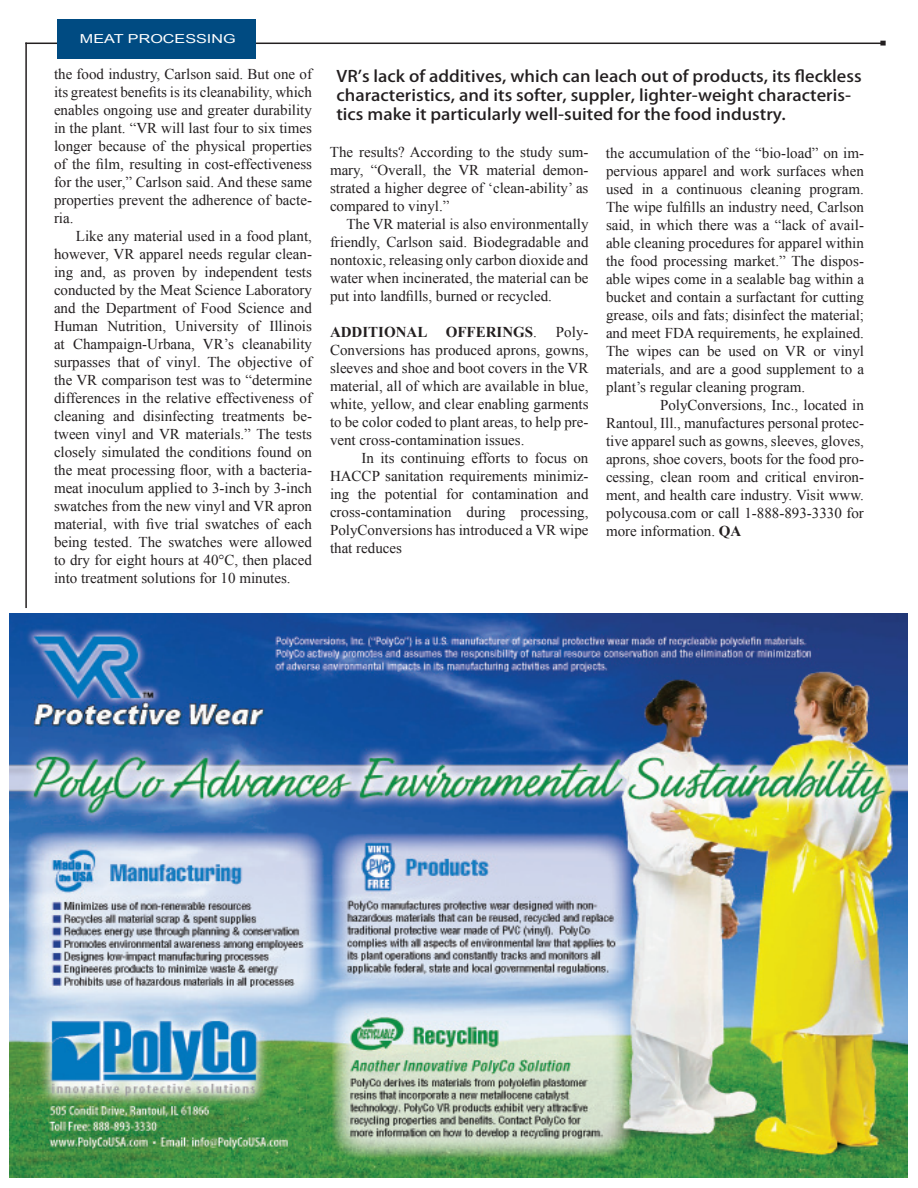
<style>
.page{position:relative;width:918px;height:1188px;background:#fff}
.page>*{position:absolute;margin:0;border:0;box-sizing:border-box;transform-origin:0 0}
.t1{font:500 15.75px/18.9px "Koz Go Pro";color:#231f20;scale:1.12 1}
.t2{font:15px/18px "Times New Roman";color:#231f20;text-align:justify}
.t3{font:700 15px "Times New Roman";color:#231f20}
.t4{font:12.45px "Arial Narrow";color:#fff;scale:1.59 1}
.s1{font-weight:400}
.s2{font-weight:700}
</style>
<div class="page">
<svg style="left:880px;top:41px;width:6px;height:5px"></svg>
<hr style="left:25px;top:43px;width:2px;height:565px;background:#231f20">
<hr style="left:25px;top:43px;width:859px;height:1px;background:#231f20">
<img style="left:9px;top:614px;width:898px;height:564px">
<div style="left:58px;top:19px;width:198px;height:39px;background:#004b82"></div>
<p class="t4" style="left:80px;top:29px;width:99px">MEAT PROCESSING</p>
<p class="t2" style="left:54px;top:65px;width:260px">the food industry, Carlson said. But one of its greatest benefits is its cleanability, which enables ongoing use and greater durability in the plant. “VR will last four to six times longer because of the physical properties of the film, resulting in cost-effectiveness for the user,” Carlson said. And these same properties prevent the adherence of bacte&shy;ria.</p>
<p class="t2" style="left:54px;top:227px;width:260px;text-indent:22px">Like any material used in a food plant, however, VR apparel needs regular clean&shy;ing and, as proven by independent tests conducted by the Meat Science Laboratory and the Department of Food Science and Human Nutrition, University of Illinois at Champaign-Urbana, VR’s cleanability surpasses that of vinyl. The objective of the VR comparison test was to “determine differences in the relative effectiveness of cleaning and disinfecting treatments be&shy;tween vinyl and VR materials.” The tests closely simulated the conditions found on the meat processing floor, with a bacteria&shy;meat inoculum applied to 3-inch by 3-inch swatches from the new vinyl and VR apron material, with five trial swatches of each being tested. The swatches were allowed to dry for eight hours at 40°C, then placed into treatment solutions for 10 minutes.</p>
<p class="t1" style="left:337px;top:68px;width:470px">VRʼs lack of additives, which can leach out of products, its fleckless characteristics, and its softer, suppler, lighter-weight characteris&shy;tics make it particularly well-suited for the food industry.</p>
<p class="t2" style="left:330px;top:142px;width:260px">The results? According to the study sum&shy;mary, “Overall, the VR material demon&shy;strated a higher degree of ‘clean-ability’ as compared to vinyl.”</p>
<p class="t2" style="left:330px;top:214px;width:260px;text-indent:16px">The VR material is also environmentally friendly, Carlson said. Biodegradable and nontoxic, releasing only carbon dioxide and water when incinerated, the material can be put into landfills, burned or recycled.</p>
<p class="t3" style="left:330px;top:321px;width:208px">ADDITIONAL OFFERINGS<span class="s1">.</span></p>
<p class="t2" style="left:330px;top:322px;width:260px;text-indent:226px">Poly-Conversions has produced aprons, gowns, sleeves and shoe and boot covers in the VR material, all of which are available in blue, white, yellow, and clear enabling garments to be color coded to plant areas, to help pre&shy;vent cross-contamination issues.</p>
<p class="t2" style="left:330px;top:448px;width:260px;text-indent:32px">In its continuing efforts to focus on HACCP sanitation requirements minimiz&shy;ing the potential for contamination and cross-contamination during processing, PolyConversions has introduced a VR wipe that reduces</p>
<p class="t2" style="left:606px;top:144px;width:260px">the accumulation of the “bio-load” on im&shy;pervious apparel and work surfaces when used in a continuous cleaning program.<br>The wipe fulfills an industry need, Carlson said, in which there was a “lack of avail&shy;able cleaning procedures for apparel within the food processing market.” The dispos&shy;able wipes come in a sealable bag within a bucket and contain a surfactant for cutting grease, oils and fats; disinfect the material; and meet FDA requirements, he explained.<br>The wipes can be used on VR or vinyl materials, and are a good supplement to a plant’s regular cleaning program.</p>
<p class="t2" style="left:606px;top:396px;width:260px;text-indent:54px">PolyConversions, Inc., located in Rantoul, Ill., manufactures personal protec&shy;tive apparel such as gowns, sleeves, gloves, aprons, shoe covers, boots for the food pro&shy;cessing, clean room and critical environ&shy;ment, and health care industry. Visit www. polycousa.com or call 1-888-893-3330 for more information. <span class="s2">QA</span></p>
</div>
